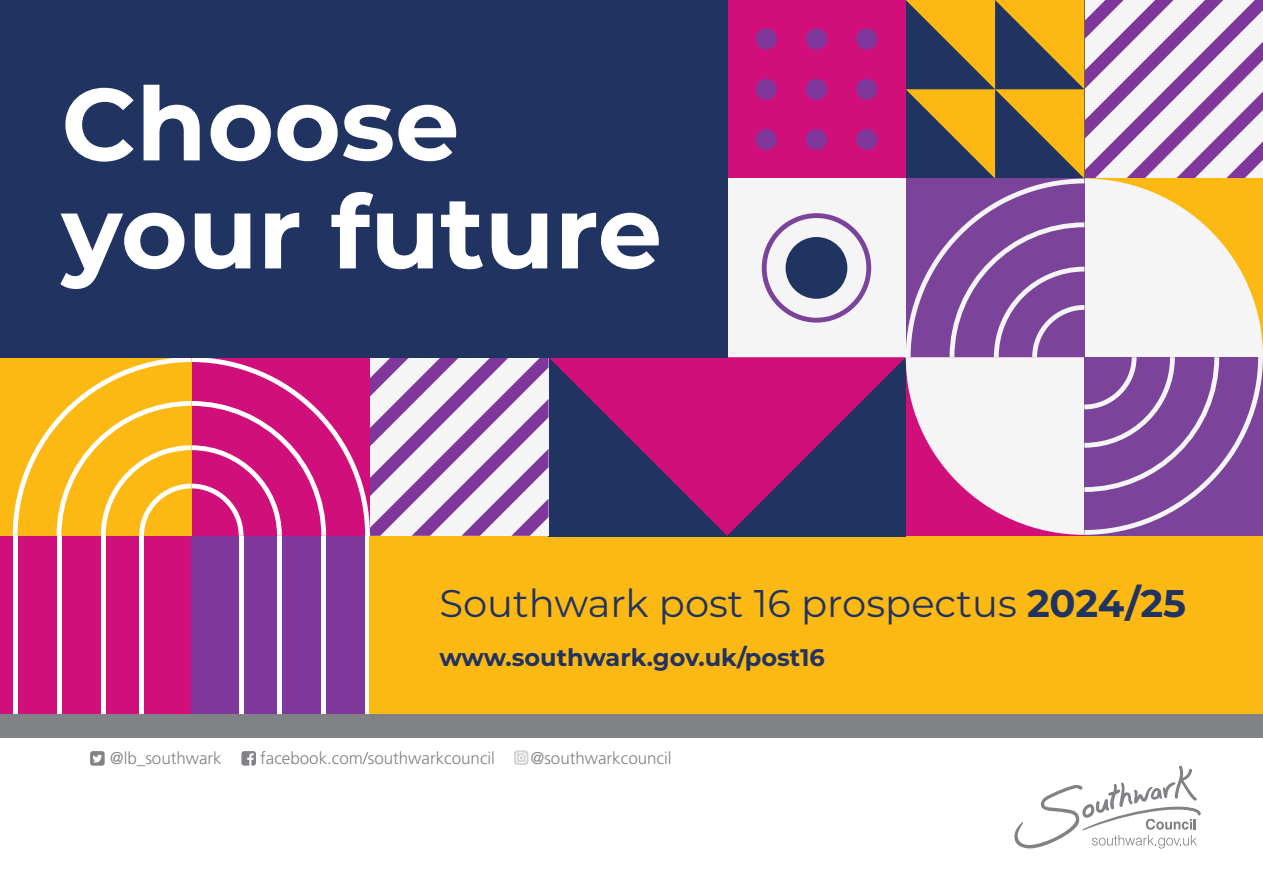
<style>
.page{position:relative;width:1263px;height:893px;background:#fff}
.page>*{position:absolute;margin:0;border:0;box-sizing:border-box;transform-origin:0 0}
.COVER_H1{font:700 102px/108px "Montserrat";color:#fff}
.COVER_H2{font:38.55px "Montserrat";color:#213361}
.t1{font:700 24px "Montserrat";color:#213361}
.t2{font:300 16.95px "Frutiger LT Pro";color:#808285}
.s1{font-weight:700}
</style>
<div class="page">
<div style="left:0;top:357px;width:191px;height:179px;background:#fdb913"></div>
<div style="left:0;top:536px;width:191px;height:178px;background:#d10f7b"></div>
<hr style="left:57px;top:536px;width:4px;height:178px;background:#fff">
<div style="left:13px;top:536px;width:5px;height:178px;background:#fff"></div>
<div style="left:139px;top:536px;width:5px;height:178px;background:#fff"></div>
<div style="left:101px;top:536px;width:5px;height:178px;background:#fff"></div>
<div style="left:191px;top:536px;width:179px;height:178px;background:#80379b"></div>
<div style="left:239px;top:536px;width:5px;height:178px;background:#fff"></div>
<div style="left:365px;top:533px;width:5px;height:181px;background:#fff"></div>
<div style="left:321px;top:536px;width:5px;height:178px;background:#fff"></div>
<div style="left:277px;top:536px;width:5px;height:178px;background:#fff"></div>
<div style="left:727px;top:0;width:179px;height:179px;background:#d10f7b"></div>
<div style="left:756px;top:29px;width:21px;height:21px;background:#80379b;border-radius:50%"></div>
<div style="left:806px;top:29px;width:21px;height:21px;background:#80379b;border-radius:50%"></div>
<div style="left:856px;top:29px;width:21px;height:21px;background:#80379b;border-radius:50%"></div>
<div style="left:756px;top:79px;width:21px;height:21px;background:#80379b;border-radius:50%"></div>
<div style="left:806px;top:79px;width:21px;height:21px;background:#80379b;border-radius:50%"></div>
<div style="left:856px;top:79px;width:21px;height:21px;background:#80379b;border-radius:50%"></div>
<div style="left:756px;top:129px;width:21px;height:21px;background:#80379b;border-radius:50%"></div>
<div style="left:806px;top:129px;width:21px;height:21px;background:#80379b;border-radius:50%"></div>
<div style="left:856px;top:129px;width:21px;height:21px;background:#80379b;border-radius:50%"></div>
<div style="left:370px;top:536px;width:893px;height:178px;background:#fdb913"></div>
<div style="left:727px;top:179px;width:179px;height:178px;background:#f5f5f5"></div>
<svg style="left:762px;top:213px;width:109px;height:110px"></svg>
<svg style="left:549px;top:357px;width:357px;height:179px"></svg>
<svg style="left:906px;top:0;width:357px;height:535px"></svg>
<svg style="left:13px;top:357px;width:536px;height:179px"></svg>
<div style="left:0;top:0;width:727px;height:357px;background:#213361"></div>
<svg style="left:1014px;top:766px;width:187px;height:82px"></svg>
<div style="left:0;top:714px;width:1263px;height:24px;background:#808285"></div>
<svg style="left:90px;top:751px;width:15px;height:15px"></svg>
<svg style="left:241px;top:751px;width:15px;height:15px"></svg>
<div style="left:514px;top:750px;width:14px;height:15px;background:#d1d3d4;border-radius:3px"></div>
<svg style="left:516px;top:752px;width:10px;height:11px"></svg>
<h1 class="COVER_H1" style="left:61px;top:65px;width:602px">Choose your future</h1>
<h2 class="COVER_H2" style="left:439px;top:576px;width:748px">Southwark post 16 prospectus <span class="s1">2024/25</span></h2>
<h3 class="t1" style="left:439px;top:640px;width:387px">www.southwark.gov.uk/post16</h3>
<p class="t2" style="left:110px;top:748px;width:113px">@lb_southwark</p>
<p class="t2" style="left:260px;top:748px;width:236px">facebook.com/southwarkcouncil</p>
<p class="t2" style="left:531px;top:748px;width:142px">@southwarkcouncil</p>
</div>
